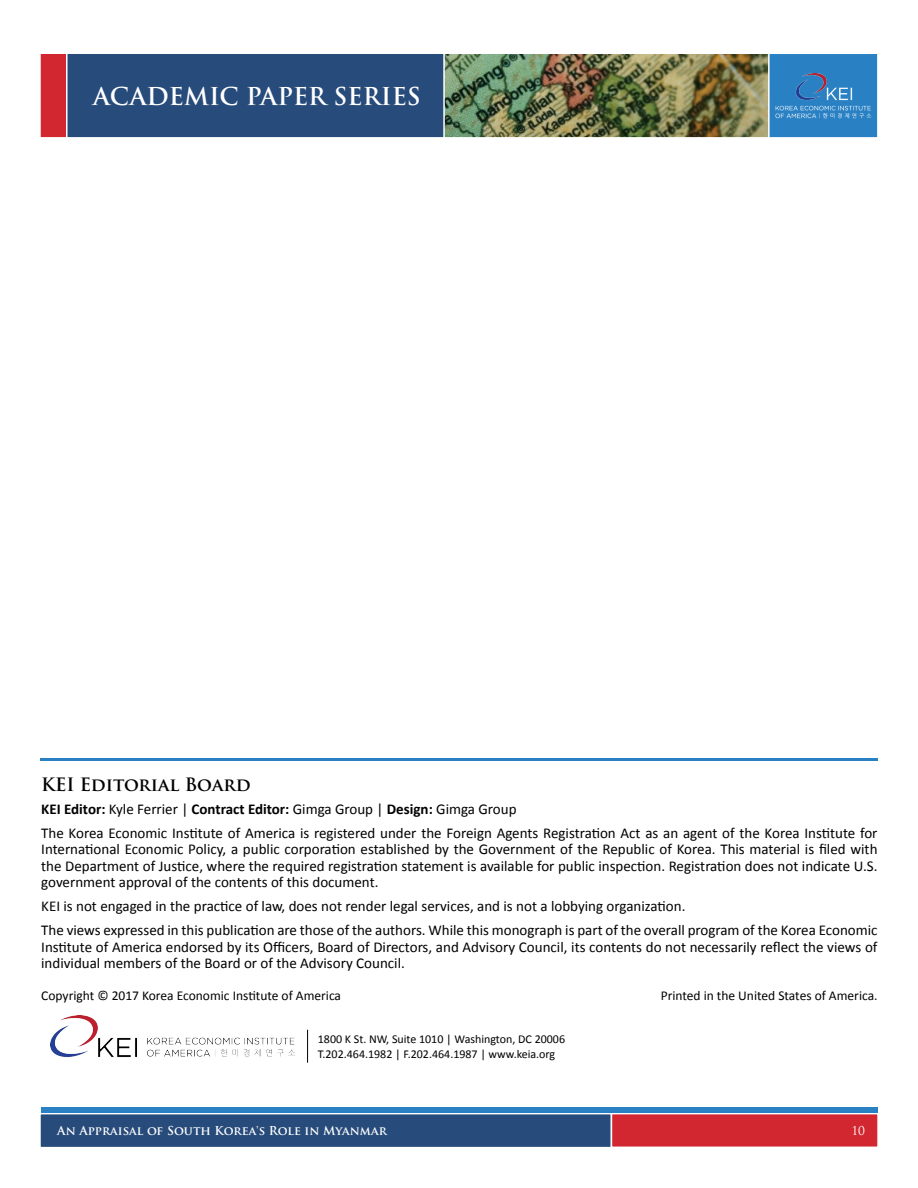
<style>
.page{position:relative;width:918px;height:1188px;background:#fff}
.page>*{position:absolute;margin:0;border:0;box-sizing:border-box;transform-origin:0 0}
.t1{font:700 24px "Trajan Pro";color:#fff}
.t2{font:700 18px "Trajan Pro";color:#000}
.t3{font:15px/16.5px "Calibri";color:#000}
.t4{font:13.5px "Calibri";color:#000}
.t5{font:12px/14.2px "Calibri";color:#000}
.t6{font:700 12px "Trajan Pro";color:#fff}
.t7{font:12px "Trajan Pro";color:#fff}
.s1{font-weight:700}
</style>
<div class="page">
<div style="left:63px;top:52px;width:789px;height:87px;background:#274b7a;border:2px solid #fff"></div>
<div style="left:39px;top:52px;width:29px;height:87px;background:#d22631;border:2px solid #fff"></div>
<div style="left:767px;top:53px;width:112px;height:86px;background:#2981c4;border:2px solid #fff"></div>
<div style="left:39px;top:1113px;width:573px;height:35px;background:#274b7a;border:2px solid #fff"></div>
<div style="left:611px;top:1113px;width:268px;height:35px;background:#d22631;border:2px solid #fff"></div>
<div style="left:41px;top:1107px;width:836px;height:6px;background:#2981c4"></div>
<img style="left:443px;top:52px;width:327px;height:87px">
<img style="left:776px;top:74px;width:96px;height:44px">
<hr style="left:307px;top:1030px;width:1px;height:33px;background:#000">
<img style="left:50px;top:1016px;width:245px;height:42px">
<hr style="left:40px;top:758px;width:838px;height:2px;background:#2981c4">
<h1 class="t1" style="left:93px;top:81px;width:329px">ACADEMIC PAPER SERIES</h1>
<p class="t2" style="left:41px;top:773px;width:211px">KEI Editorial Board</p>
<p class="t3" style="left:41px;top:796px;width:838px;line-height:24px"><span class="s1">KEI Editor:</span> Kyle Ferrier | <span class="s1">Contract Editor:</span> Gimga Group | <span class="s1">Design:</span> Gimga Group<br>The Korea Economic Institute of America is registered under the Foreign Agents Registration Act as an agent of the Korea Institute for</p>
<p class="t3" style="left:41px;top:840px;width:838px;text-align:justify">International Economic Policy, a public corporation established by the Government of the Republic of Korea. This material is filed with the Department of Justice, where the required registration statement is available for public inspection. Registration does not indicate U.S. government approval of the contents of this document.</p>
<p class="t3" style="left:41px;top:893px;width:838px;line-height:24px">KEI is not engaged in the practice of law, does not render legal services, and is not a lobbying organization.<br>The views expressed in this publication are those of the authors. While this monograph is part of the overall program of the Korea Economic</p>
<p class="t3" style="left:41px;top:938px;width:838px">Institute of America endorsed by its Officers, Board of Directors, and Advisory Council, its contents do not necessarily reflect the views of individual members of the Board or of the Advisory Council.</p>
<p class="t4" style="left:41px;top:987px;width:301px">Copyright © 2017 Korea Economic Institute of America</p>
<p class="t4" style="left:661px;top:987px;width:218px">Printed in the United States of America.</p>
<p class="t5" style="left:318px;top:1032px;width:249px">1800 K St. NW, Suite 1010 | Washington, DC 20006<br>T.202.464.1982 | F.202.464.1987 | www.keia.org</p>
<p class="t6" style="left:57px;top:1123px;width:331px">An Appraisal of South Korea's Role in Myanmar</p>
<p class="t7" style="left:851px;top:1123px;width:15px">10</p>
</div>
